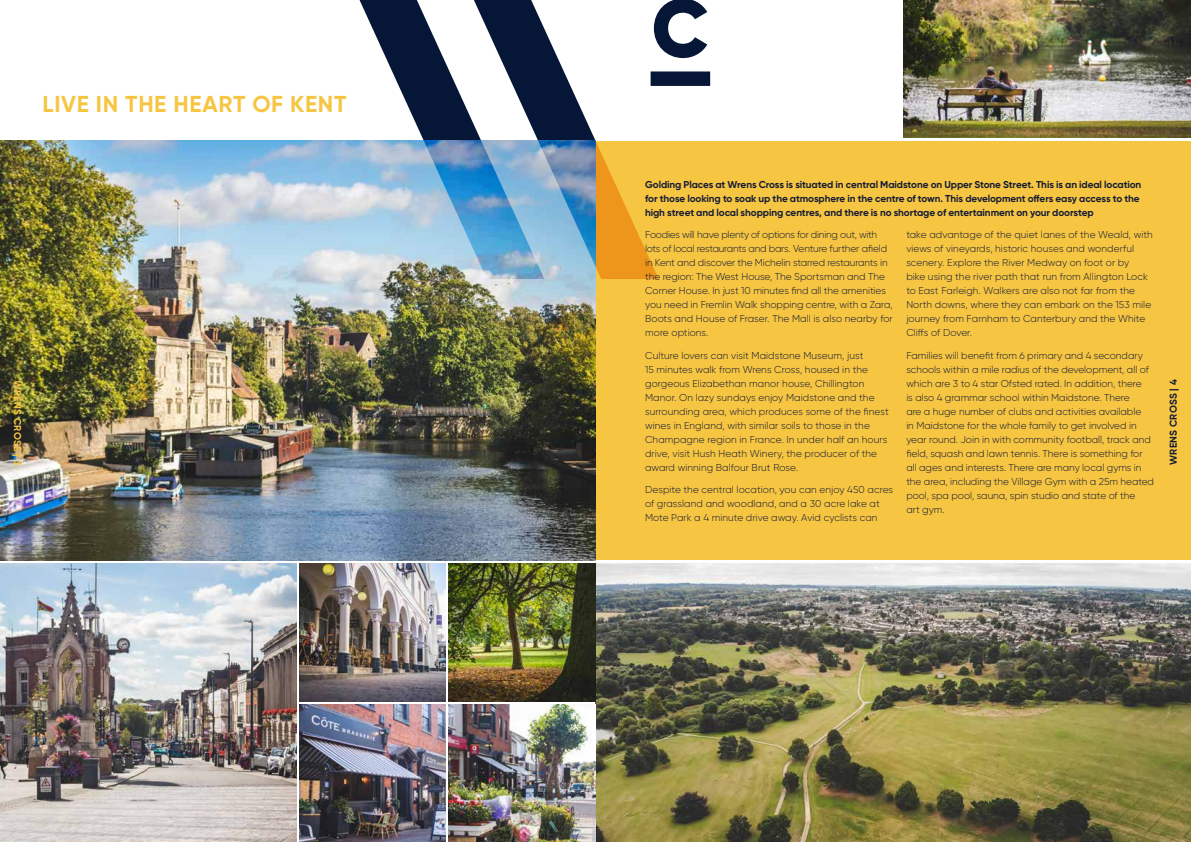
<style>
.page{position:relative;width:1191px;height:842px;background:#fff}
.page>*{position:absolute;margin:0;border:0;box-sizing:border-box;transform-origin:0 0}
.t1{font:900 81.7px "Gilroy";color:#051636}
.t2{font:700 23px "Gilroy";letter-spacing:.03em;color:#f6c542}
.t3{font:300 10px/14px "Gilroy";color:#171c34}
.t4{font:700 10px/14px "Gilroy";letter-spacing:-.01em;color:#171c34}
.t5{font:700 10px "Gilroy";letter-spacing:.02em;color:#f6c542}
.t6{font:700 10px "Gilroy";letter-spacing:.02em;color:#171c34}
</style>
<div class="page">
<div style="left:596px;top:141px;width:595px;height:419px;background:#f6c542"></div>
<img style="left:0;top:141px;width:595px;height:419px">
<img style="left:359px;top:0;width:114px;height:301px">
<svg style="left:473px;top:0;width:185px;height:301px"></svg>
<div style="left:650px;top:71px;width:60px;height:15px;background:#051636"></div>
<img style="left:0;top:563px;width:296px;height:279px">
<img style="left:299px;top:563px;width:147px;height:138px">
<img style="left:595px;top:563px;width:596px;height:279px">
<img style="left:903px;top:0;width:288px;height:138px">
<img style="left:449px;top:563px;width:146px;height:138px">
<img style="left:299px;top:704px;width:147px;height:138px">
<img style="left:449px;top:704px;width:146px;height:138px">
<h2 class="t2" style="left:43px;top:90px;width:305px">LIVE IN THE HEART OF KENT</h2>
<h1 class="t1" style="left:651px;top:-24px;width:59px">C</h1>
<p class="t4" style="left:645px;top:177px;width:498px">Golding Places at Wrens Cross is situated in central Maidstone on Upper Stone Street. This is an ideal location for those looking to soak up the atmosphere in the centre of town. This development offers easy access to the high street and local shopping centres, and there is no shortage of entertainment on your doorstep</p>
<p class="t3" style="left:645px;top:228px;width:249px">Foodies will have plenty of options for dining out, with lots of local restaurants and bars. Venture further afield in Kent and discover the Michelin starred restaurants in the region: The West House, The Sportsman and The Corner House. In just 10 minutes find all the amenities you need in Fremlin Walk shopping centre, with a Zara, Boots and House of Fraser. The Mall is also nearby for more options.</p>
<p class="t3" style="left:645px;top:348px;width:245px">Culture lovers can visit Maidstone Museum, just<br>15 minutes walk from Wrens Cross, housed in the gorgeous Elizabethan manor house, Chillington Manor. On lazy sundays enjoy Maidstone and the surrounding area, which produces some of the finest wines in England, with similar soils to those in the Champagne region in France. In under half an hours drive, visit Hush Heath Winery, the producer of the award winning Balfour Brut Rose.</p>
<p class="t3" style="left:645px;top:483px;width:249px">Despite the central location, you can enjoy 450 acres of grassland and woodland, and a 30 acre lake at<br>Mote Park a 4 minute drive away. Avid cyclists can</p>
<p class="t3" style="left:906px;top:228px;width:248px">take advantage of the quiet lanes of the Weald, with views of vineyards, historic houses and wonderful scenery. Explore the River Medway on foot or by<br>bike using the river path that run from Allington Lock to East Farleigh. Walkers are also not far from the North downs, where they can embark on the 153 mile journey from Farnham to Canterbury and the White Cliffs of Dover.</p>
<p class="t3" style="left:906px;top:348px;width:249px">Families will benefit from 6 primary and 4 secondary schools within a mile radius of the development, all of which are 3 to 4 star Ofsted rated. In addition, there<br>is also 4 grammar school within Maidstone. There<br>are a huge number of clubs and activities available<br>in Maidstone for the whole family to get involved in year round. Join in with community football, track and field, squash and lawn tennis. There is something for all ages and interests. There are many local gyms in the area, including the Village Gym with a 25m heated pool, spa pool, sauna, spin studio and state of the<br>art gym.</p>
<p class="t5" style="left:24px;top:380px;width:87px;rotate:90deg">WRENS CROSS | 3</p>
<p class="t6" style="left:1167px;top:465px;width:87px;rotate:-90deg">WRENS CROSS | 4</p>
</div>
